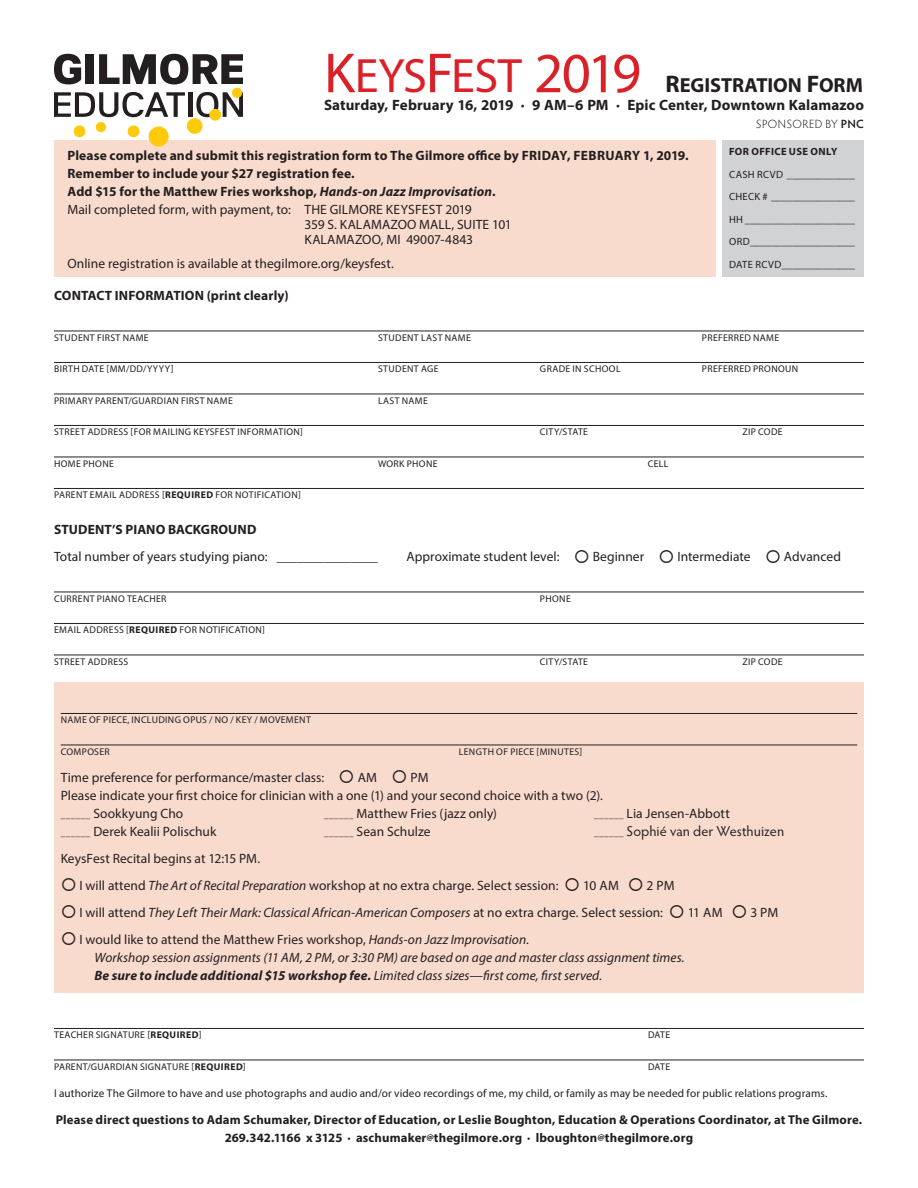
<style>
.page{position:relative;width:918px;height:1188px;background:#fff}
.page>*{position:absolute;margin:0;border:0;box-sizing:border-box;transform-origin:0 0}
.Subhead{font:57px "Myriad Pro Regular SC850";color:#da2128}
.Subhead-2{font:20.4px "Myriad Pro Bold SC850";letter-spacing:-.005em;color:#231f20}
.Form_Head{font:700 15px "Myriad Pro";letter-spacing:.005em;color:#231f20}
.Form_Text{font:14.25px "Hypatia Sans Pro";letter-spacing:.005em;color:#231f20}
.Form_Text-2{font:13.5px "Myriad Pro";letter-spacing:.005em;color:#231f20}
.Form_Text-3{font:italic 13.5px/18px "Myriad Pro";color:#231f20}
.Bold_Text{font:700 13.5px/18px "Myriad Pro";letter-spacing:.01em;color:#231f20}
.Bold_Text-2{font:13.5px "Myriad Pro";letter-spacing:.005em;color:#231f20}
.Form_Head-2{font:700 13.5px "Myriad Pro";letter-spacing:.01em;color:#231f20}
.Bold_Text-3{font:700 12.75px/18px "Myriad Pro";letter-spacing:.01em;color:#231f20;text-align:center}
.Sponsored_by{font:300 12px "Hypatia Sans Pro";letter-spacing:.04em;color:#231f20}
.Tiny_Type{font:11.25px "Myriad Pro";letter-spacing:.01em;color:#231f20}
.Form_Text-4{font:10.5px "Myriad Pro";letter-spacing:.035em;color:#231f20}
.Form_Text-5{font:700 10.5px "Myriad Pro";letter-spacing:.035em;color:#231f20}
.Form_Ruled{font:9.75px "Myriad Pro";letter-spacing:.04em;color:#231f20}
.s1{font-size:48.45px}
.s2{font-size:24px}
.s3{font-weight:600}
.s4{font-style:italic}
.s5{font-weight:700}
.s6{font-size:9px}
.s7{font-family:"Myriad Pro";font-size:9px}
.s8{font-style:normal}
.s9{font-size:9.6px}
</style>
<div class="page">
<div style="left:54px;top:140px;width:662px;height:137px;background:#f9dbce"></div>
<div style="left:54px;top:682px;width:810px;height:311px;background:#f9dbce"></div>
<div style="left:722px;top:140px;width:142px;height:137px;background:#d1d2d4"></div>
<hr style="left:54px;top:331px;width:810px;height:1px;background:#231f20">
<hr style="left:54px;top:362px;width:810px;height:1px;background:#231f20">
<hr style="left:54px;top:394px;width:810px;height:1px;background:#231f20">
<hr style="left:54px;top:425px;width:810px;height:1px;background:#231f20">
<hr style="left:54px;top:457px;width:810px;height:1px;background:#231f20">
<hr style="left:54px;top:488px;width:810px;height:1px;background:#231f20">
<hr style="left:54px;top:592px;width:810px;height:1px;background:#231f20">
<hr style="left:54px;top:623px;width:810px;height:1px;background:#231f20">
<hr style="left:54px;top:655px;width:810px;height:1px;background:#231f20">
<hr style="left:61px;top:713px;width:796px;height:1px;background:#231f20">
<hr style="left:61px;top:745px;width:796px;height:1px;background:#231f20">
<hr style="left:54px;top:1028px;width:810px;height:1px;background:#231f20">
<hr style="left:54px;top:1060px;width:810px;height:1px;background:#231f20">
<svg style="left:54px;top:54px;width:189px;height:93px"></svg>
<p class="Subhead" style="left:324px;top:38px;width:319px">K<span class="s1">EYS</span>F<span class="s1">EST</span> 2019</p>
<p class="Subhead-2" style="left:665px;top:72px;width:199px"><span class="s2">R</span>EGISTRATION <span class="s2">F</span>ORM</p>
<p class="Form_Head" style="left:324px;top:95px;width:542px">Saturday, February 16, 2019 · 9 AM–6 PM · Epic Center, Downtown Kalamazoo</p>
<p class="Sponsored_by" style="left:756px;top:116px;width:109px">SPONSORED BY <span class="s3">PNC</span></p>
<p class="Form_Text-5" style="left:729px;top:145px;width:110px">FOR OFFICE USE ONLY</p>
<p class="Form_Text-4" style="left:729px;top:168px;width:127px">CASH RCVD _____________</p>
<p class="Form_Text-4" style="left:729px;top:190px;width:127px">CHECK # ________________</p>
<p class="Form_Text-4" style="left:729px;top:213px;width:127px">HH_____________________</p>
<p class="Form_Text-4" style="left:729px;top:235px;width:127px">ORD____________________</p>
<p class="Form_Text-4" style="left:729px;top:258px;width:127px">DATE RCVD______________</p>
<p class="Bold_Text" style="left:68px;top:146px;width:623px">Please complete and submit this registration form to The Gilmore office by FRIDAY, FEBRUARY 1, 2019.<br>Remember to include your $27 registration fee.<br>Add $15 for the Matthew Fries workshop, <span class="s4">Hands-on Jazz Improvisation</span>.</p>
<p class="Bold_Text-2" style="left:68px;top:201px;width:406px">Mail completed form, with payment, to: THE GILMORE KEYSFEST 2019</p>
<p class="Bold_Text-2" style="left:305px;top:216px;width:209px">359 S. KALAMAZOO MALL, SUITE 101</p>
<p class="Bold_Text-2" style="left:305px;top:231px;width:170px">KALAMAZOO, MI 49007-4843</p>
<p class="Bold_Text-2" style="left:68px;top:255px;width:328px">Online registration is available at thegilmore.org/keysfest.</p>
<p class="Form_Head-2" style="left:54px;top:287px;width:236px">CONTACT INFORMATION (print clearly)</p>
<p class="Form_Ruled" style="left:54px;top:332px;width:96px">STUDENT FIRST NAME</p>
<p class="Form_Ruled" style="left:378px;top:332px;width:94px">STUDENT LAST NAME</p>
<p class="Form_Ruled" style="left:702px;top:332px;width:79px">PREFERRED NAME</p>
<p class="Form_Ruled" style="left:54px;top:363px;width:121px">BIRTH DATE [MM/DD/YYYY]</p>
<p class="Form_Ruled" style="left:378px;top:363px;width:62px">STUDENT AGE</p>
<p class="Form_Ruled" style="left:540px;top:363px;width:82px">GRADE IN SCHOOL</p>
<p class="Form_Ruled" style="left:702px;top:363px;width:98px">PREFERRED PRONOUN</p>
<p class="Form_Ruled" style="left:54px;top:395px;width:180px">PRIMARY PARENT/GUARDIAN FIRST NAME</p>
<p class="Form_Ruled" style="left:378px;top:395px;width:51px">LAST NAME</p>
<p class="Form_Ruled" style="left:54px;top:426px;width:250px">STREET ADDRESS [FOR MAILING KEYSFEST INFORMATION]</p>
<p class="Form_Ruled" style="left:540px;top:426px;width:50px">CITY/STATE</p>
<p class="Form_Ruled" style="left:742px;top:426px;width:42px">ZIP CODE</p>
<p class="Form_Ruled" style="left:54px;top:458px;width:61px">HOME PHONE</p>
<p class="Form_Ruled" style="left:378px;top:458px;width:61px">WORK PHONE</p>
<p class="Form_Ruled" style="left:648px;top:458px;width:22px">CELL</p>
<p class="Form_Ruled" style="left:54px;top:489px;width:248px">PARENT EMAIL ADDRESS [<span class="s5">REQUIRED</span> FOR NOTIFICATION]</p>
<p class="Form_Head-2" style="left:54px;top:521px;width:204px">STUDENT’S PIANO BACKGROUND</p>
<p class="Form_Text-2" style="left:54px;top:549px;width:326px">Total number of years studying piano: _______________</p>
<p class="Form_Text-2" style="left:406px;top:549px;width:436px">Approximate student level: ○ Beginner ○ Intermediate ○ Advanced</p>
<p class="Form_Ruled" style="left:54px;top:593px;width:114px">CURRENT PIANO TEACHER</p>
<p class="Form_Ruled" style="left:540px;top:593px;width:32px">PHONE</p>
<p class="Form_Ruled" style="left:54px;top:624px;width:212px">EMAIL ADDRESS [<span class="s5">REQUIRED</span> FOR NOTIFICATION]</p>
<p class="Form_Ruled" style="left:54px;top:656px;width:76px">STREET ADDRESS</p>
<p class="Form_Ruled" style="left:540px;top:656px;width:50px">CITY/STATE</p>
<p class="Form_Ruled" style="left:742px;top:656px;width:42px">ZIP CODE</p>
<p class="Form_Ruled" style="left:61px;top:714px;width:252px">NAME OF PIECE, INCLUDING OPUS / NO / KEY / MOVEMENT</p>
<p class="Form_Ruled" style="left:61px;top:746px;width:50px">COMPOSER</p>
<p class="Form_Ruled" style="left:459px;top:746px;width:125px">LENGTH OF PIECE [MINUTES]</p>
<p class="Form_Text-2" style="left:61px;top:769px;width:370px">Time preference for performance/master class: ○ AM ○ PM</p>
<p class="Form_Text-2" style="left:61px;top:787px;width:544px">Please indicate your first choice for clinician with a one (1) and your second choice with a two (2).</p>
<p class="Form_Text-2" style="left:61px;top:805px;width:124px"><span class="s6">______</span> Sookkyung Cho</p>
<p class="Form_Text-2" style="left:324px;top:805px;width:175px"><span class="s6">______</span> Matthew Fries (jazz only)</p>
<p class="Form_Text-2" style="left:594px;top:805px;width:137px"><span class="s6">______</span> Lia Jensen-Abbott</p>
<p class="Form_Text-2" style="left:61px;top:823px;width:157px"><span class="s6">______</span> Derek Kealii Polischuk</p>
<p class="Form_Text-2" style="left:324px;top:823px;width:108px"><span class="s6">______</span> Sean Schulze</p>
<p class="Form_Text" style="left:594px;top:821px;width:192px"><span class="s7">______</span> Sophié van der Westhuizen</p>
<p class="Form_Text-2" style="left:61px;top:850px;width:201px">KeysFest Recital begins at 12:15 PM.</p>
<p class="Form_Text-2" style="left:61px;top:877px;width:615px">○ I will attend <span class="s4">The Art of Recital Preparation</span> workshop at no extra charge. Select session: ○ 10 AM ○ 2 PM</p>
<p class="Form_Text-3" style="left:61px;top:903px;width:719px">○ <span class="s8">I will attend</span> They Left Their Mark: Classical African-American Composers <span class="s8">at no extra charge. Select session:</span> ○ <span class="s8">11 AM</span> ○ <span class="s8">3 PM</span></p>
<p class="Form_Text-2" style="left:61px;top:931px;width:470px">○ I would like to attend the Matthew Fries workshop, <span class="s4">Hands-on Jazz Improvisation</span>.</p>
<p class="Form_Text-3" style="left:94px;top:948px;width:592px">Workshop session assignments (11 AM, 2 PM, or 3:30 PM) are based on age and master class assignment times.<br><span class="s5">Be sure to include additional $15 workshop fee.</span> Limited class sizes—first come, first served.</p>
<p class="Form_Ruled" style="left:54px;top:1029px;width:149px">TEACHER SIGNATURE [<span class="s5">REQUIRED</span>]</p>
<p class="Form_Ruled" style="left:648px;top:1029px;width:24px">DATE</p>
<p class="Form_Ruled" style="left:54px;top:1061px;width:193px">PARENT/GUARDIAN SIGNATURE [<span class="s5">REQUIRED</span>]</p>
<p class="Form_Ruled" style="left:648px;top:1061px;width:24px">DATE</p>
<p class="Tiny_Type" style="left:54px;top:1086px;width:775px">I authorize The Gilmore to have and use photographs and audio and/or video recordings of me, my child, or family as may be needed for public relations programs.</p>
<p class="Bold_Text-3" style="left:56px;top:1110px;width:808px">Please direct questions to Adam Schumaker, Director of Education, or Leslie Boughton, Education &amp; Operations Coordinator, at The Gilmore.<br>269.342.1166 x 3125 · aschumaker<span class="s9">@</span>thegilmore.org · lboughton<span class="s9">@</span>thegilmore.org</p>
</div>
